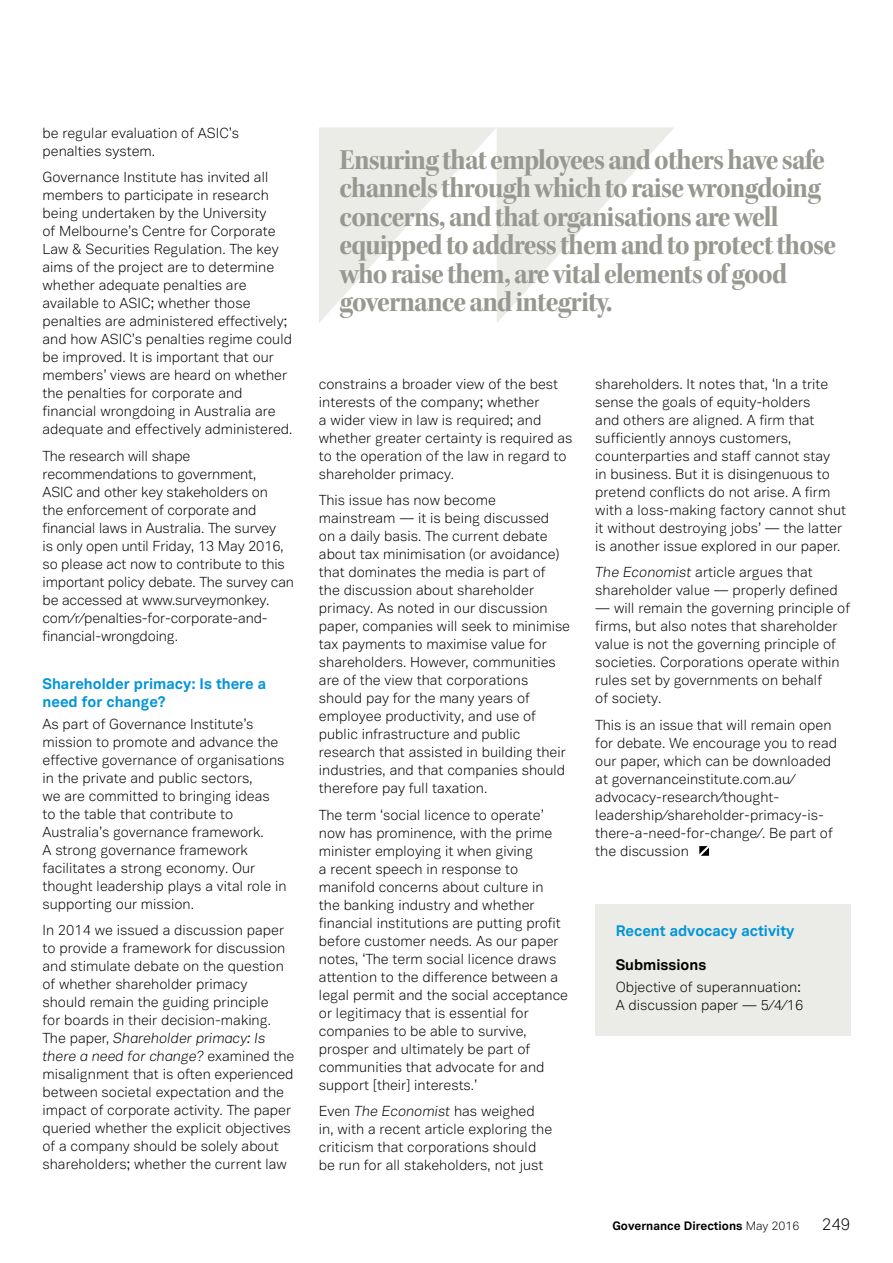
<style>
.page{position:relative;width:893px;height:1263px;background:#fff}
.page>*{position:absolute;margin:0;border:0;box-sizing:border-box;transform-origin:0 0}
.t1{font:30px/28.5px "Kepler Std Bold Scn Subh";letter-spacing:-.03em;color:#989891}
.t2{font:300 16.5px "Vaud";color:#000}
.t3{font:700 15px/18px "Vaud";color:#0094d9}
.t4{font:700 15px "Vaud";color:#000}
.t5{font:300 14.25px/18px "Vaud";color:#000}
.t6{font:700 12px "Vaud";color:#000}
.s1{font-style:italic}
.s2{font-weight:300}
</style>
<div class="page">
<div style="left:595px;top:904px;width:255px;height:131px;background:#ebebe7"></div>
<svg style="left:319px;top:127px;width:355px;height:196px"></svg>
<svg style="left:699px;top:846px;width:10px;height:10px"></svg>
<p class="t5" style="left:43px;top:124px;width:198px">be regular evaluation of ASIC’s penalties system.</p>
<p class="t5" style="left:43px;top:168px;width:251px">Governance Institute has invited all members to participate in research being undertaken by the University<br>of Melbourne’s Centre for Corporate Law &amp; Securities Regulation. The key aims of the project are to determine whether adequate penalties are available to ASIC; whether those penalties are administered effectively; and how ASIC’s penalties regime could be improved. It is important that our members’ views are heard on whether the penalties for corporate and financial wrongdoing in Australia are adequate and effectively administered.</p>
<p class="t5" style="left:43px;top:447px;width:253px">The research will shape recommendations to government,<br>ASIC and other key stakeholders on<br>the enforcement of corporate and financial laws in Australia. The survey<br>is only open until Friday, 13 May 2016, so please act now to contribute to this important policy debate. The survey can be accessed at www.surveymonkey. com/r/penalties-for-corporate-and&shy;financial-wrongdoing.</p>
<p class="t3" style="left:43px;top:674px;width:225px">Shareholder primacy: Is there a need for change?</p>
<p class="t5" style="left:43px;top:715px;width:246px">As part of Governance Institute’s mission to promote and advance the effective governance of organisations in the private and public sectors,<br>we are committed to bringing ideas<br>to the table that contribute to Australia’s governance framework.<br>A strong governance framework facilitates a strong economy. Our thought leadership plays a vital role in supporting our mission.</p>
<p class="t5" style="left:43px;top:921px;width:253px">In 2014 we issued a discussion paper to provide a framework for discussion and stimulate debate on the question of whether shareholder primacy<br>should remain the guiding principle<br>for boards in their decision-making.<br>The paper, <span class="s1">Shareholder primacy: Is there a need for change?</span> examined the misalignment that is often experienced between societal expectation and the impact of corporate activity. The paper queried whether the explicit objectives of a company should be solely about shareholders; whether the current law</p>
<p class="t1" style="left:340px;top:146px;width:498px">Ensuring that employees and others have safe channels through which to raise wrongdoing concerns, and that organisations are well equipped to address them and to protect those who raise them, are vital elements of good governance and integrity.</p>
<p class="t5" style="left:319px;top:375px;width:255px">constrains a broader view of the best interests of the company; whether<br>a wider view in law is required; and whether greater certainty is required as to the operation of the law in regard to shareholder primacy.</p>
<p class="t5" style="left:319px;top:491px;width:253px">This issue has now become mainstream — it is being discussed<br>on a daily basis. The current debate about tax minimisation (or avoidance) that dominates the media is part of<br>the discussion about shareholder primacy. As noted in our discussion paper, companies will seek to minimise tax payments to maximise value for shareholders. However, communities are of the view that corporations should pay for the many years of employee productivity, and use of public infrastructure and public research that assisted in building their industries, and that companies should therefore pay full taxation.</p>
<p class="t5" style="left:319px;top:806px;width:251px">The term ‘social licence to operate’ now has prominence, with the prime minister employing it when giving<br>a recent speech in response to manifold concerns about culture in<br>the banking industry and whether financial institutions are putting profit before customer needs. As our paper notes, ‘The term social licence draws attention to the difference between a legal permit and the social acceptance or legitimacy that is essential for companies to be able to survive, prosper and ultimately be part of communities that advocate for and support [their] interests.’</p>
<p class="t5" style="left:319px;top:1102px;width:235px">Even <span class="s1">The Economist</span> has weighed in, with a recent article exploring the criticism that corporations should be run for all stakeholders, not just</p>
<p class="t5" style="left:595px;top:375px;width:252px">shareholders. It notes that, ‘In a trite sense the goals of equity-holders<br>and others are aligned. A firm that sufficiently annoys customers, counterparties and staff cannot stay<br>in business. But it is disingenuous to pretend conflicts do not arise. A firm with a loss-making factory cannot shut it without destroying jobs’ — the latter is another issue explored in our paper.</p>
<p class="t5" style="left:595px;top:563px;width:244px"><span class="s1">The Economist</span> article argues that shareholder value — properly defined</p>
<p class="t5" style="left:595px;top:599px;width:256px">— will remain the governing principle of firms, but also notes that shareholder value is not the governing principle of societies. Corporations operate within rules set by governments on behalf<br>of society.</p>
<p class="t5" style="left:595px;top:716px;width:243px">This is an issue that will remain open for debate. We encourage you to read our paper, which can be downloaded at governanceinstitute.com.au/ advocacy-research/thought&shy;leadership/shareholder-primacy-is&shy;there-a-need-for-change/. Be part of the discussion</p>
<p class="t3" style="left:616px;top:921px;width:180px">Recent advocacy activity</p>
<p class="t4" style="left:616px;top:955px;width:92px">Submissions</p>
<p class="t5" style="left:616px;top:978px;width:189px">Objective of superannuation:<br>A discussion paper — 5/4/16</p>
<p class="t6" style="left:612px;top:1218px;width:188px">Governance Directions <span class="s2">May 2016</span></p>
<p class="t2" style="left:822px;top:1214px;width:30px">249</p>
</div>
